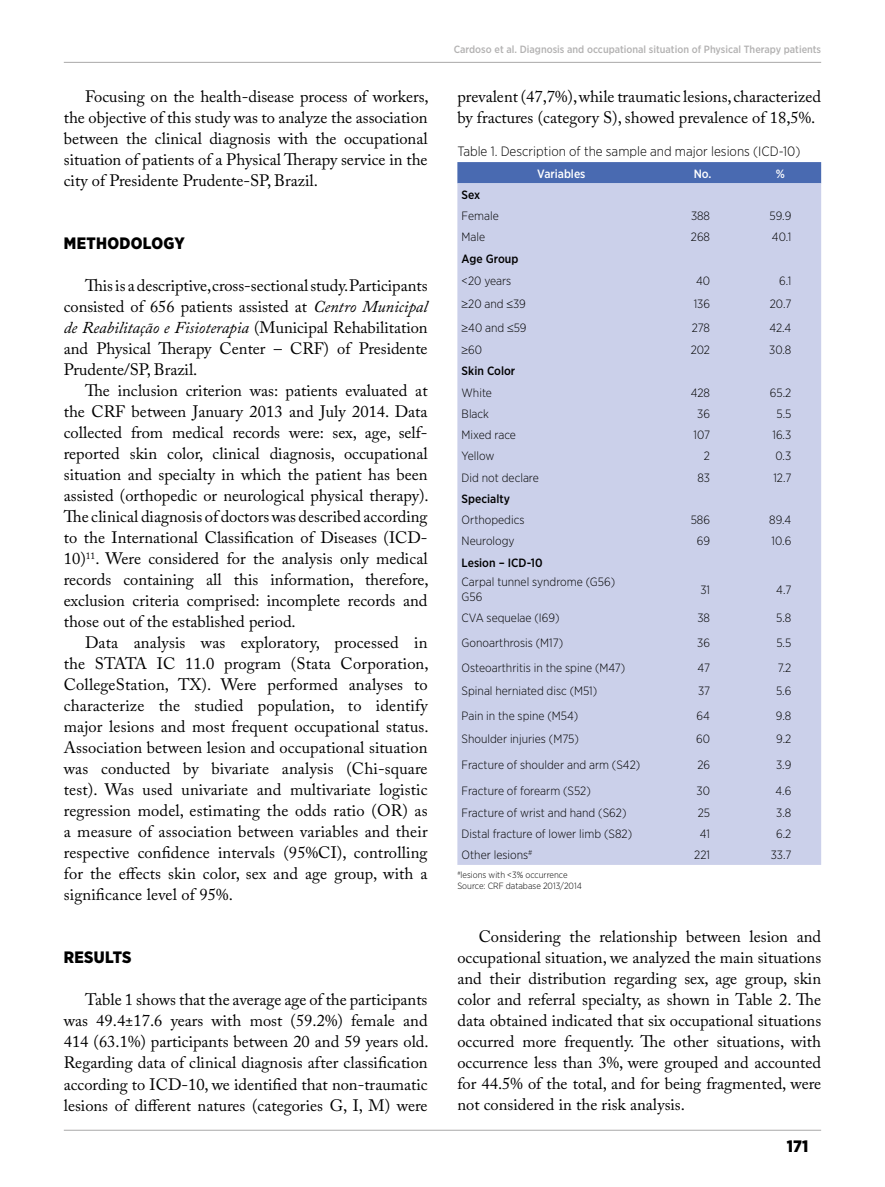
<style>
.page{position:relative;width:885px;height:1187px;background:#fff}
.page>*{position:absolute;margin:0;border:0;box-sizing:border-box;transform-origin:0 0}
.t1{font:16.5px/21px "Adobe Caslon Pro";color:#000;text-align:justify}
.t2{font:900 16.5px "Gotham Narrow";letter-spacing:.02em;color:#000}
.t3{font:300 13.5px "Gotham Narrow";color:#000}
.t4{font:300 12px/14.4px "Gotham Narrow";color:#000}
.t5{font:500 12px "Gotham Narrow";color:#000}
.t6{font:500 12px "Gotham Narrow";color:#fff}
.t7{font:500 10.5px "Gotham Narrow";color:#b3b2b2}
.t8{font:300 9px/10.8px "Gotham Narrow";color:#000}
.s1{font-style:italic}
</style>
<div class="page">
<hr style="left:64px;top:62px;width:757px;height:1px;background:#b3b2b2">
<hr style="left:64px;top:1129px;width:757px;height:1px;background:#b3b2b2">
<div style="left:457px;top:162px;width:364px;height:21px;background:#496ab1"></div>
<div style="left:457px;top:183px;width:364px;height:681px;background:#cbd0ea"></div>
<p class="t1" style="left:64px;top:86px;width:366px;text-indent:21px">Focusing on the health-disease process of workers, the objective of this study was to analyze the association between the clinical diagnosis with the occupational situation of patients of a Physical Therapy service in the city of Presidente Prudente-SP, Brazil.</p>
<p class="t2" style="left:64px;top:232px;width:122px">METHODOLOGY</p>
<p class="t1" style="left:64px;top:275px;width:365px;text-indent:21px">This is a descriptive, cross-sectional study. Participants consisted of 656 patients assisted at <span class="s1">Centro Municipal de Reabilitação e Fisioterapia</span> (Municipal Rehabilitation and Physical Therapy Center – CRF) of Presidente Prudente/SP, Brazil.</p>
<p class="t1" style="left:64px;top:380px;width:366px;text-indent:21px">The inclusion criterion was: patients evaluated at the CRF between January 2013 and July 2014. Data collected from medical records were: sex, age, self&shy;reported skin color, clinical diagnosis, occupational situation and specialty in which the patient has been assisted (orthopedic or neurological physical therapy).<br>The clinical diagnosis of doctors was described according to the International Classification of Diseases (ICD-10)<sup>11</sup>. Were considered for the analysis only medical records containing all this information, therefore, exclusion criteria comprised: incomplete records and those out of the established period.</p>
<p class="t1" style="left:64px;top:632px;width:366px;text-indent:21px">Data analysis was exploratory, processed in the STATA IC 11.0 program (Stata Corporation, CollegeStation, TX). Were performed analyses to characterize the studied population, to identify major lesions and most frequent occupational status.<br>Association between lesion and occupational situation was conducted by bivariate analysis (Chi-square test). Was used univariate and multivariate logistic regression model, estimating the odds ratio (OR) as a measure of association between variables and their respective confidence intervals (95%CI), controlling for the effects skin color, sex and age group, with a significance level of 95%.</p>
<p class="t2" style="left:64px;top:946px;width:69px">RESULTS</p>
<p class="t1" style="left:64px;top:989px;width:366px;text-indent:21px">Table 1 shows that the average age of the participants was 49.4±17.6 years with most (59.2%) female and 414 (63.1%) participants between 20 and 59 years old.<br>Regarding data of clinical diagnosis after classification according to ICD-10, we identified that non-traumatic lesions of different natures (categories G, I, M) were</p>
<p class="t7" style="left:453px;top:42px;width:369px">Cardoso et al. Diagnosis and occupational situation of Physical Therapy patients</p>
<p class="t1" style="left:457px;top:86px;width:365px">prevalent (47,7%), while traumatic lesions, characterized by fractures (category S), showed prevalence of 18,5%.</p>
<p class="t3" style="left:457px;top:143px;width:344px">Table 1. Description of the sample and major lesions (ICD-10)</p>
<p class="t6" style="left:537px;top:166px;width:50px">Variables</p>
<p class="t6" style="left:693px;top:166px;width:19px">No.</p>
<p class="t6" style="left:775px;top:166px;width:11px">%</p>
<p class="t5" style="left:461px;top:187px;width:20px">Sex</p>
<p class="t4" style="left:461px;top:208px;width:39px">Female</p>
<p class="t4" style="left:691px;top:208px;width:21px">388</p>
<p class="t4" style="left:769px;top:208px;width:23px">59.9</p>
<p class="t4" style="left:461px;top:230px;width:25px">Male</p>
<p class="t4" style="left:690px;top:230px;width:21px">268</p>
<p class="t4" style="left:771px;top:230px;width:21px">40.1</p>
<p class="t5" style="left:461px;top:251px;width:58px">Age Group</p>
<p class="t4" style="left:461px;top:273px;width:51px">&lt;20 years</p>
<p class="t4" style="left:696px;top:273px;width:16px">40</p>
<p class="t4" style="left:779px;top:273px;width:14px">6.1</p>
<p class="t4" style="left:461px;top:296px;width:66px">≥20 and ≤39</p>
<p class="t4" style="left:693px;top:296px;width:18px">136</p>
<p class="t4" style="left:769px;top:296px;width:23px">20.7</p>
<p class="t4" style="left:461px;top:320px;width:66px">≥40 and ≤59</p>
<p class="t4" style="left:691px;top:320px;width:20px">278</p>
<p class="t4" style="left:769px;top:320px;width:24px">42.4</p>
<p class="t4" style="left:461px;top:342px;width:22px">≥60</p>
<p class="t4" style="left:690px;top:342px;width:21px">202</p>
<p class="t4" style="left:769px;top:342px;width:24px">30.8</p>
<p class="t5" style="left:461px;top:363px;width:55px">Skin Color</p>
<p class="t4" style="left:461px;top:385px;width:32px">White</p>
<p class="t4" style="left:690px;top:385px;width:21px">428</p>
<p class="t4" style="left:769px;top:385px;width:23px">65.2</p>
<p class="t4" style="left:461px;top:406px;width:29px">Black</p>
<p class="t4" style="left:697px;top:406px;width:14px">36</p>
<p class="t4" style="left:776px;top:406px;width:16px">5.5</p>
<p class="t4" style="left:461px;top:427px;width:56px">Mixed race</p>
<p class="t4" style="left:693px;top:427px;width:18px">107</p>
<p class="t4" style="left:772px;top:427px;width:20px">16.3</p>
<p class="t4" style="left:461px;top:448px;width:34px">Yellow</p>
<p class="t4" style="left:704px;top:448px;width:8px">2</p>
<p class="t4" style="left:775px;top:448px;width:17px">0.3</p>
<p class="t4" style="left:461px;top:470px;width:79px">Did not declare</p>
<p class="t4" style="left:697px;top:470px;width:14px">83</p>
<p class="t4" style="left:773px;top:470px;width:19px">12.7</p>
<p class="t5" style="left:461px;top:491px;width:50px">Specialty</p>
<p class="t4" style="left:461px;top:512px;width:64px">Orthopedics</p>
<p class="t4" style="left:690px;top:512px;width:21px">586</p>
<p class="t4" style="left:769px;top:512px;width:24px">89.4</p>
<p class="t4" style="left:461px;top:533px;width:55px">Neurology</p>
<p class="t4" style="left:696px;top:533px;width:15px">69</p>
<p class="t4" style="left:771px;top:533px;width:21px">10.6</p>
<p class="t5" style="left:461px;top:555px;width:82px">Lesion – ICD-10</p>
<p class="t4" style="left:461px;top:574px;width:155px">Carpal tunnel syndrome (G56)<br>G56</p>
<p class="t4" style="left:700px;top:582px;width:11px">31</p>
<p class="t4" style="left:776px;top:582px;width:17px">4.7</p>
<p class="t4" style="left:461px;top:610px;width:99px">CVA sequelae (I69)</p>
<p class="t4" style="left:697px;top:610px;width:14px">38</p>
<p class="t4" style="left:776px;top:610px;width:17px">5.8</p>
<p class="t4" style="left:461px;top:635px;width:103px">Gonoarthrosis (M17)</p>
<p class="t4" style="left:697px;top:635px;width:14px">36</p>
<p class="t4" style="left:776px;top:635px;width:16px">5.5</p>
<p class="t4" style="left:461px;top:660px;width:165px">Osteoarthritis in the spine (M47)</p>
<p class="t4" style="left:697px;top:660px;width:14px">47</p>
<p class="t4" style="left:777px;top:660px;width:15px">7.2</p>
<p class="t4" style="left:461px;top:683px;width:137px">Spinal herniated disc (M51)</p>
<p class="t4" style="left:698px;top:683px;width:13px">37</p>
<p class="t4" style="left:776px;top:683px;width:17px">5.6</p>
<p class="t4" style="left:461px;top:708px;width:118px">Pain in the spine (M54)</p>
<p class="t4" style="left:696px;top:708px;width:15px">64</p>
<p class="t4" style="left:775px;top:708px;width:17px">9.8</p>
<p class="t4" style="left:461px;top:731px;width:119px">Shoulder injuries (M75)</p>
<p class="t4" style="left:696px;top:731px;width:15px">60</p>
<p class="t4" style="left:776px;top:731px;width:17px">9.2</p>
<p class="t4" style="left:461px;top:757px;width:180px">Fracture of shoulder and arm (S42)</p>
<p class="t4" style="left:697px;top:757px;width:14px">26</p>
<p class="t4" style="left:776px;top:757px;width:17px">3.9</p>
<p class="t4" style="left:461px;top:783px;width:131px">Fracture of forearm (S52)</p>
<p class="t4" style="left:696px;top:783px;width:15px">30</p>
<p class="t4" style="left:775px;top:783px;width:17px">4.6</p>
<p class="t4" style="left:461px;top:804px;width:166px">Fracture of wrist and hand (S62)</p>
<p class="t4" style="left:697px;top:804px;width:14px">25</p>
<p class="t4" style="left:776px;top:804px;width:17px">3.8</p>
<p class="t4" style="left:461px;top:826px;width:172px">Distal fracture of lower limb (S82)</p>
<p class="t4" style="left:699px;top:826px;width:12px">41</p>
<p class="t4" style="left:776px;top:826px;width:17px">6.2</p>
<p class="t4" style="left:461px;top:847px;width:72px">Other lesions<sup>#</sup></p>
<p class="t4" style="left:694px;top:847px;width:17px">221</p>
<p class="t4" style="left:770px;top:847px;width:22px">33.7</p>
<p class="t8" style="left:457px;top:869px;width:126px"><sup>#</sup>lesions with &lt;3% occurrence<br>Source: CRF database 2013/2014</p>
<p class="t1" style="left:457px;top:926px;width:365px;text-indent:21px">Considering the relationship between lesion and occupational situation, we analyzed the main situations and their distribution regarding sex, age group, skin color and referral specialty, as shown in Table 2. The data obtained indicated that six occupational situations occurred more frequently. The other situations, with occurrence less than 3%, were grouped and accounted for 44.5% of the total, and for being fragmented, were not considered in the risk analysis.</p>
<p class="t2" style="left:786px;top:1135px;width:23px">171</p>
</div>
